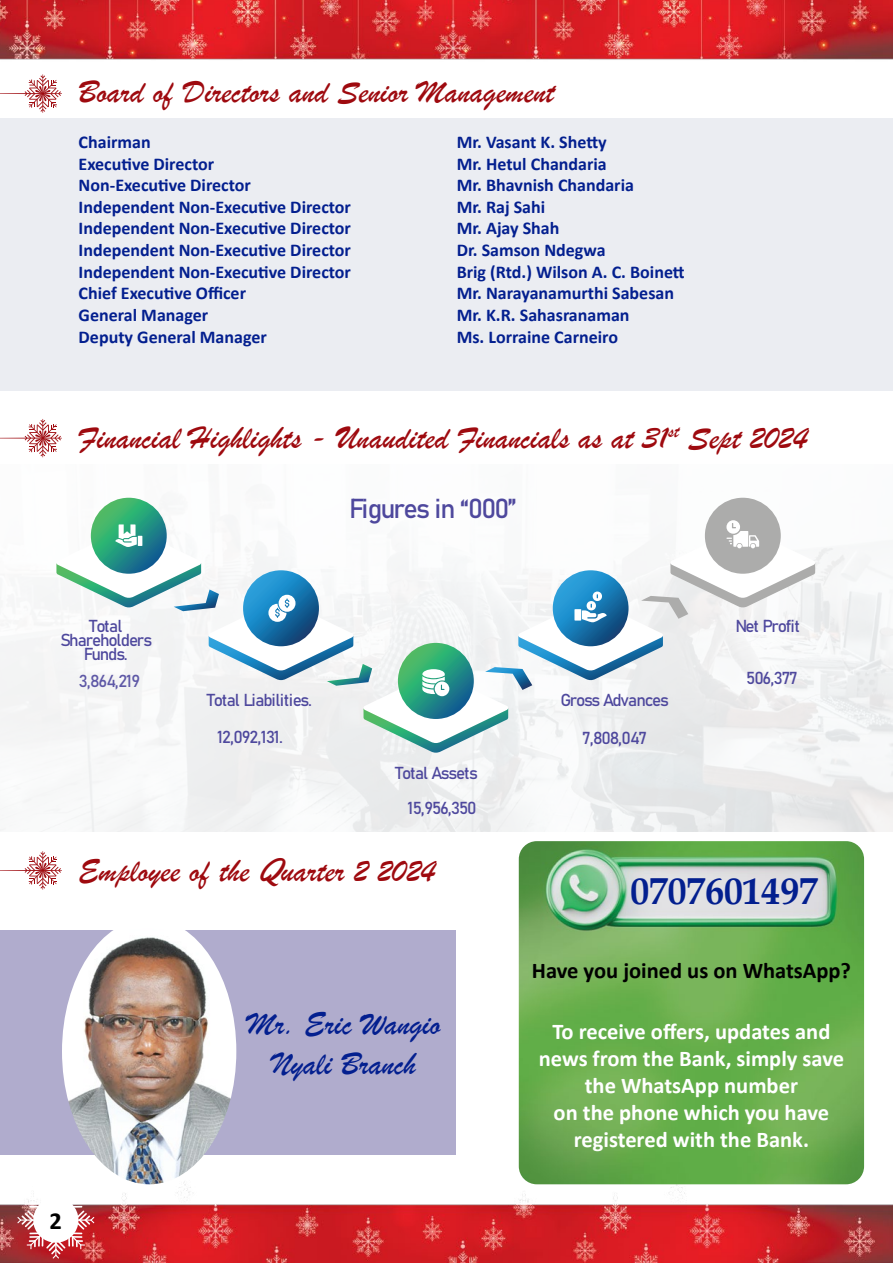
<style>
.page{position:relative;width:893px;height:1263px;background:#fff}
.page>*{position:absolute;margin:0;border:0;box-sizing:border-box;transform-origin:0 0}
.t1{font:700 37.5px "Book Antiqua";color:#031f8f}
.t2{font:33px "Brush Script";color:#9e0a0f}
.t3{font:33px/39.6px "Brush Script";color:#031f8f;text-align:center}
.t4{font:27.15px "Bahnschrift";letter-spacing:-.07em;color:#4e489d}
.t5{font:700 24.45px "Calibri";color:#000}
.t6{font:700 22.5px/27px "Calibri";color:#fff;text-align:center}
.t7{font:700 22.5px "Calibri";color:#000}
.t8{font:700 18px "Calibri";color:#031f8f}
.t9{font:17.1px/14.2px "Bahnschrift";letter-spacing:-.07em;color:#4e489d;text-align:center}
.t10{font:17.1px "Bahnschrift";letter-spacing:-.045em;color:#4e489d}
.t11{font:17.1px "Bahnschrift";letter-spacing:-.06em;color:#5e58a6}
.s1{font-family:"Yellowtail"}
</style>
<div class="page">
<img style="left:0;top:0;width:893px;height:1263px">
<svg style="left:17px;top:1184px;width:77px;height:74px"></svg>
<div style="left:33px;top:1197px;width:45px;height:46px;background:#fff;border-radius:50%"></div>
<img style="left:519px;top:841px;width:345px;height:343px">
<div style="left:0;top:931px;width:455px;height:224px;background:#b0accd"></div>
<div style="left:0;top:118px;width:892px;height:272px;background:#ebedf2"></div>
<hr style="left:0;top:93px;width:43px;height:1px;background:#9e0a0f">
<svg style="left:25px;top:74px;width:37px;height:39px"></svg>
<hr style="left:0;top:438px;width:43px;height:1px;background:#9e0a0f">
<svg style="left:25px;top:419px;width:37px;height:38px"></svg>
<hr style="left:0;top:870px;width:43px;height:1px;background:#9e0a0f">
<svg style="left:25px;top:851px;width:37px;height:39px"></svg>
<svg style="left:0;top:464px;width:893px;height:367px"></svg>
<svg style="left:91px;top:498px;width:76px;height:76px"></svg>
<div style="left:705px;top:498px;width:76px;height:76px;background:#acacab;border-radius:50%"></div>
<svg style="left:56px;top:520px;width:760px;height:233px"></svg>
<img style="left:62px;top:918px;width:174px;height:266px">
<h2 class="t2" style="left:79px;top:72px;width:477px">Board of Directors and Senior Management</h2>
<p class="t8" style="left:79px;top:129px;width:74px">Chairman</p>
<p class="t8" style="left:457px;top:129px;width:151px">Mr. Vasant K. Shetty</p>
<p class="t8" style="left:79px;top:151px;width:137px">Executive Director</p>
<p class="t8" style="left:457px;top:151px;width:152px">Mr. Hetul Chandaria</p>
<p class="t8" style="left:79px;top:173px;width:174px">Non-Executive Director</p>
<p class="t8" style="left:457px;top:173px;width:179px">Mr. Bhavnish Chandaria</p>
<p class="t8" style="left:79px;top:194px;width:274px">Independent Non-Executive Director</p>
<p class="t8" style="left:457px;top:194px;width:90px">Mr. Raj Sahi</p>
<p class="t8" style="left:79px;top:216px;width:274px">Independent Non-Executive Director</p>
<p class="t8" style="left:457px;top:216px;width:104px">Mr. Ajay Shah</p>
<p class="t8" style="left:79px;top:237px;width:274px">Independent Non-Executive Director</p>
<p class="t8" style="left:457px;top:237px;width:150px">Dr. Samson Ndegwa</p>
<p class="t8" style="left:79px;top:259px;width:274px">Independent Non-Executive Director</p>
<p class="t8" style="left:457px;top:259px;width:230px">Brig (Rtd.) Wilson A. C. Boinett</p>
<p class="t8" style="left:79px;top:281px;width:169px">Chief Executive Officer</p>
<p class="t8" style="left:457px;top:281px;width:219px">Mr. Narayanamurthi Sabesan</p>
<p class="t8" style="left:79px;top:302px;width:131px">General Manager</p>
<p class="t8" style="left:457px;top:302px;width:174px">Mr. K.R. Sahasranaman</p>
<p class="t8" style="left:79px;top:324px;width:190px">Deputy General Manager</p>
<p class="t8" style="left:457px;top:324px;width:163px">Ms. Lorraine Carneiro</p>
<h2 class="t2" style="left:79px;top:418px;width:730px">Financial Highlights - Unaudited Financials as at 31<sup>st</sup> Sept 2024</h2>
<h3 class="t4" style="left:349px;top:487px;width:169px">Figures in “000”</h3>
<p class="t9" style="left:60px;top:617px;width:93px">Total<br>Shareholders<br>Funds.</p>
<p class="t11" style="left:79px;top:668px;width:63px">3,864,219</p>
<p class="t10" style="left:207px;top:687px;width:107px">Total Liabilities.</p>
<p class="t9" style="left:217px;top:729px;width:67px">12,092,131.</p>
<p class="t9" style="left:395px;top:765px;width:85px">Total Assets</p>
<p class="t9" style="left:408px;top:799px;width:71px">15,956,350</p>
<h2 class="t2" style="left:79px;top:850px;width:358px">Employee of the <span class="s1">Q</span>uarter 2 2024</h2>
<h3 class="t5" style="left:50px;top:1204px;width:14px">2</h3>
<h2 class="t3" style="left:247px;top:1005px;width:195px">Mr. Eric Wangio<br>Nyali Branch</h2>
<p class="t9" style="left:736px;top:617px;width:66px">Net Profit</p>
<p class="t9" style="left:560px;top:691px;width:110px">Gross Advances</p>
<p class="t9" style="left:582px;top:729px;width:66px">7,808,047</p>
<p class="t9" style="left:746px;top:670px;width:53px">506,377</p>
<h1 class="t1" style="left:630px;top:866px;width:189px">0707601497</h1>
<p class="t7" style="left:532px;top:954px;width:321px">Have you joined us on WhatsApp?</p>
<p class="t6" style="left:539px;top:1018px;width:307px">To receive offers, updates and news from the Bank, simply save the WhatsApp number<br>on the phone which you have registered with the Bank.</p>
</div>
